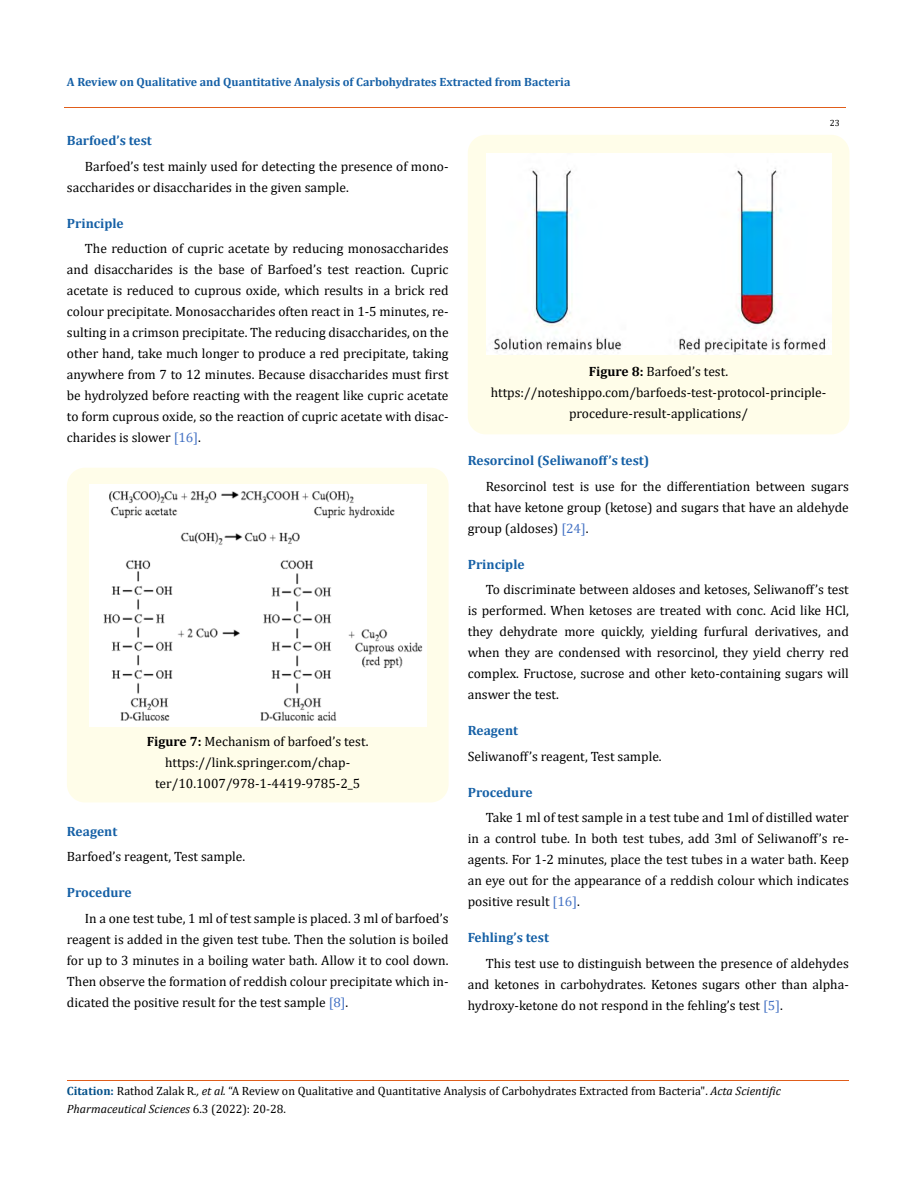
<style>
.page{position:relative;width:917px;height:1188px;background:#fff}
.page>*{position:absolute;margin:0;border:0;box-sizing:border-box;transform-origin:0 0}
.t1{font:13.5px/21px "Cambria";color:#000;text-align:justify}
.t2{font:700 13.5px "Cambria";color:#1560a6}
.t3{font:12px/18px "Cambria";color:#000}
.t4{font:700 12px "Cambria";color:#1560a6}
.t5{font:9px "Cambria";color:#000}
.s1{color:#4472c4}
.s2{font-weight:700}
.s3{font-weight:700;color:#035089}
.s4{font-style:italic}
</style>
<div class="page">
<div style="left:67px;top:468px;width:381px;height:334px;background:#fffde9;border-radius:18px"></div>
<img style="left:89px;top:484px;width:337px;height:242px">
<div style="left:468px;top:135px;width:381px;height:299px;background:#fffde9;border-radius:18px"></div>
<img style="left:486px;top:153px;width:345px;height:202px">
<hr style="left:64px;top:108px;width:781px;height:1px;background:#e05d1a">
<hr style="left:67px;top:1080px;width:781px;height:1px;background:#e05d1a">
<p class="t4" style="left:67px;top:73px;width:505px">A Review on Qualitative and Quantitative Analysis of Carbohydrates Extracted from Bacteria</p>
<p class="t5" style="left:829px;top:118px;width:11px">23</p>
<p class="t2" style="left:67px;top:131px;width:86px">Barfoed’s test</p>
<p class="t1" style="left:67px;top:156px;width:383px;text-indent:18px">Barfoed’s test mainly used for detecting the presence of mono&shy;saccharides or disaccharides in the given sample.</p>
<p class="t2" style="left:67px;top:214px;width:58px">Principle</p>
<p class="t1" style="left:67px;top:238px;width:383px;text-indent:18px">The reduction of cupric acetate by reducing monosaccharides and disaccharides is the base of Barfoed’s test reaction. Cupric acetate is reduced to cuprous oxide, which results in a brick red colour precipitate. Monosaccharides often react in 1-5 minutes, re&shy;sulting in a crimson precipitate. The reducing disaccharides, on the other hand, take much longer to produce a red precipitate, taking anywhere from 7 to 12 minutes. Because disaccharides must first be hydrolyzed before reacting with the reagent like cupric acetate to form cuprous oxide, so the reaction of cupric acetate with disac&shy;charides is slower <span class="s1">[16]</span>.</p>
<p class="t1" style="left:147px;top:731px;width:223px;text-align:center"><span class="s2">Figure 7:</span> Mechanism of barfoed’s test. https://link.springer.com/chap&shy;ter/10.1007/978-1-4419-9785-2_5</p>
<p class="t2" style="left:67px;top:822px;width:52px">Reagent</p>
<p class="t1" style="left:67px;top:846px;width:180px">Barfoed’s reagent, Test sample.</p>
<p class="t2" style="left:67px;top:883px;width:66px">Procedure</p>
<p class="t1" style="left:67px;top:908px;width:383px;text-indent:18px">In a one test tube, 1 ml of test sample is placed. 3 ml of barfoed’s reagent is added in the given test tube. Then the solution is boiled for up to 3 minutes in a boiling water bath. Allow it to cool down.<br>Then observe the formation of reddish colour precipitate which in&shy;dicated the positive result for the test sample <span class="s1">[8]</span>.</p>
<p class="t1" style="left:490px;top:361px;width:337px;text-align:center"><span class="s2">Figure 8:</span> Barfoed’s test. https://noteshippo.com/barfoeds-test-protocol-principle&shy;procedure-result-applications/</p>
<p class="t2" style="left:468px;top:451px;width:183px">Resorcinol (Seliwanoff’s test)</p>
<p class="t1" style="left:468px;top:475px;width:382px;text-indent:18px">Resorcinol test is use for the differentiation between sugars that have ketone group (ketose) and sugars that have an aldehyde group (aldoses) <span class="s1">[24]</span>.</p>
<p class="t2" style="left:468px;top:554px;width:58px">Principle</p>
<p class="t1" style="left:468px;top:579px;width:382px;text-indent:18px">To discriminate between aldoses and ketoses, Seliwanoff’s test is performed. When ketoses are treated with conc. Acid like HCl, they dehydrate more quickly, yielding furfural derivatives, and when they are condensed with resorcinol, they yield cherry red complex. Fructose, sucrose and other keto-containing sugars will answer the test.</p>
<p class="t2" style="left:468px;top:721px;width:52px">Reagent</p>
<p class="t1" style="left:468px;top:745px;width:195px">Seliwanoff’s reagent, Test sample.</p>
<p class="t2" style="left:468px;top:782px;width:66px">Procedure</p>
<p class="t1" style="left:468px;top:807px;width:382px;text-indent:18px">Take 1 ml of test sample in a test tube and 1ml of distilled water in a control tube. In both test tubes, add 3ml of Seliwanoff’s re&shy;agents. For 1-2 minutes, place the test tubes in a water bath. Keep an eye out for the appearance of a reddish colour which indicates positive result <span class="s1">[16]</span>.</p>
<p class="t2" style="left:468px;top:928px;width:83px">Fehling’s test</p>
<p class="t1" style="left:468px;top:952px;width:382px;text-indent:18px">This test use to distinguish between the presence of aldehydes and ketones in carbohydrates. Ketones sugars other than alpha&shy;hydroxy-ketone do not respond in the fehling’s test <span class="s1">[5]</span>.</p>
<p class="t3" style="left:67px;top:1082px;width:715px"><span class="s3">Citation:</span> Rathod Zalak R<span class="s4">., et al.</span> “A Review on Qualitative and Quantitative Analysis of Carbohydrates Extracted from Bacteria". <span class="s4">Acta Scientific<br>Pharmaceutical Sciences</span> 6.3 (2022): 20-28.</p>
</div>
